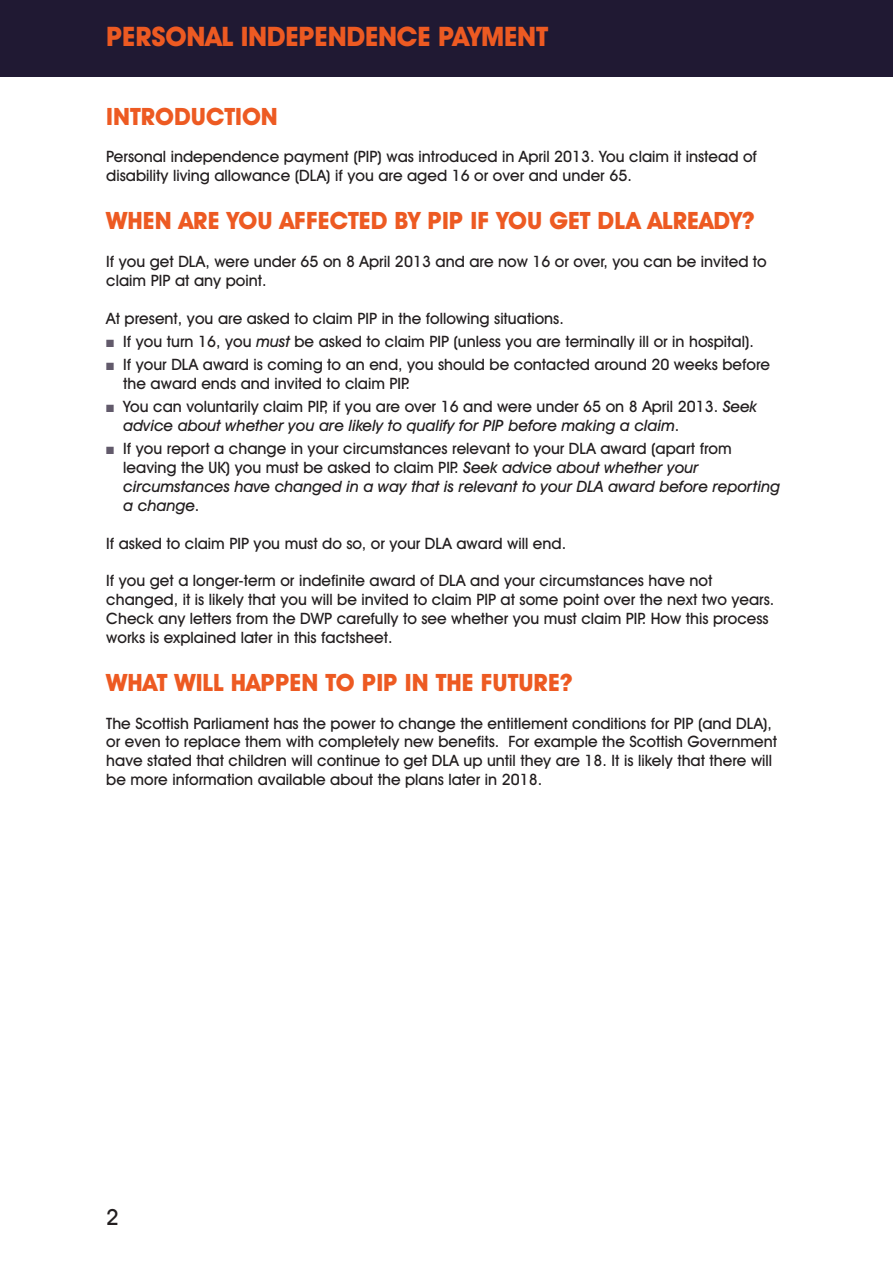
<style>
.page{position:relative;width:893px;height:1263px;background:#fff}
.page>*{position:absolute;margin:0;border:0;box-sizing:border-box;transform-origin:0 0}
.t1{font:700 27px "Avant Garde IT Cby BT";letter-spacing:-.01em;color:#ed5a22}
.Headings{font:700 24px "Avant Garde IT Cby BT";color:#ed5a22}
.t2{font:500 22.35px "Avant Garde IT Cby BT";color:#231f20}
.t3{font:500 15.75px/18.9px "Avant Garde IT Cby BT";color:#231f20}
.s1{color:#625a6b}
.s2{font-style:italic}
</style>
<div class="page">
<div style="left:0;top:0;width:893px;height:77px;background:#201933"></div>
<p class="t1" style="left:106px;top:20px;width:443px">PERSONAL INDEPENDENCE PAYMENT</p>
<p class="Headings" style="left:106px;top:102px;width:173px">INTRODUCTION</p>
<p class="t3" style="left:106px;top:147px;width:652px">Personal independence payment (PIP) was introduced in April 2013. You claim it instead of disability living allowance (DLA) if you are aged 16 or over and under 65.</p>
<p class="Headings" style="left:106px;top:206px;width:650px">WHEN ARE YOU AFFECTED BY PIP IF YOU GET DLA ALREADY?</p>
<p class="t3" style="left:106px;top:252px;width:662px">If you get DLA, were under 65 on 8 April 2013 and are now 16 or over, you can be invited to claim PIP at any point.</p>
<p class="t3" style="left:106px;top:308px;width:459px">At present, you are asked to claim PIP in the following situations.</p>
<p class="t3" style="left:106px;top:332px;width:649px"><span class="s1">■</span> If you turn 16, you <span class="s2">must</span> be asked to claim PIP (unless you are terminally ill or in hospital).</p>
<p class="t3" style="left:123px;top:355px;width:648px;text-indent:-17px"><span class="s1">■</span> If your DLA award is coming to an end, you should be contacted around 20 weeks before the award ends and invited to claim PIP.</p>
<p class="t3" style="left:123px;top:397px;width:635px;text-indent:-17px"><span class="s1">■</span> You can voluntarily claim PIP, if you are over 16 and were under 65 on 8 April 2013. <span class="s2">Seek advice about whether you are likely to qualify for PIP before making a claim</span>.</p>
<p class="t3" style="left:123px;top:439px;width:658px;text-indent:-17px"><span class="s1">■</span> If you report a change in your circumstances relevant to your DLA award (apart from leaving the UK) you must be asked to claim PIP. <span class="s2">Seek advice about whether your circumstances have changed in a way that is relevant to your DLA award before reporting a change</span>.</p>
<p class="t3" style="left:106px;top:533px;width:461px">If asked to claim PIP you must do so, or your DLA award will end.</p>
<p class="t3" style="left:106px;top:571px;width:670px">If you get a longer-term or indefinite award of DLA and your circumstances have not changed, it is likely that you will be invited to claim PIP at some point over the next two years.<br>Check any letters from the DWP carefully to see whether you must claim PIP. How this process works is explained later in this factsheet.</p>
<p class="Headings" style="left:106px;top:668px;width:468px">WHAT WILL HAPPEN TO PIP IN THE FUTURE?</p>
<p class="t3" style="left:106px;top:713px;width:672px">The Scottish Parliament has the power to change the entitlement conditions for PIP (and DLA), or even to replace them with completely new benefits. For example the Scottish Government have stated that children will continue to get DLA up until they are 18. It is likely that there will be more information available about the plans later in 2018.</p>
<p class="t2" style="left:106px;top:1203px;width:14px">2</p>
</div>
